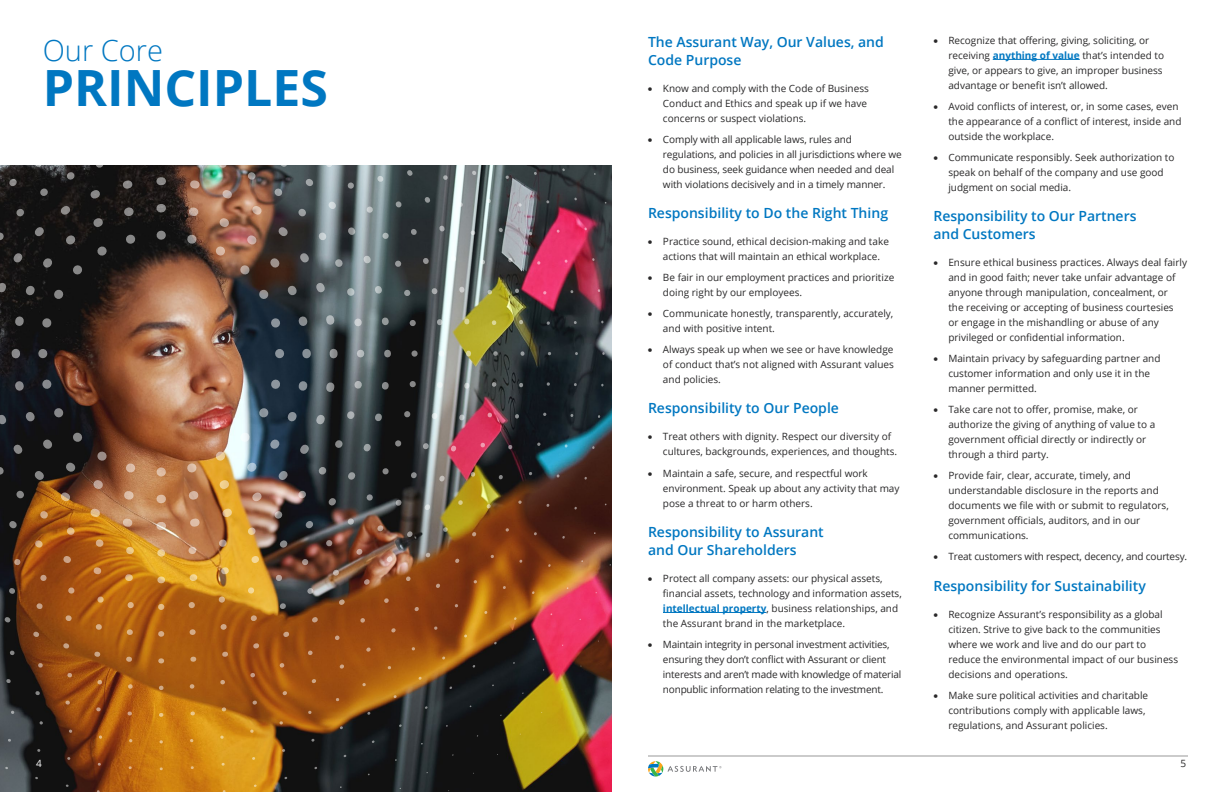
<style>
.page{position:relative;width:1224px;height:792px;background:#fff}
.page>*{position:absolute;margin:0;border:0;box-sizing:border-box;transform-origin:0 0}
.t1{font:700 50px "Open Sans";color:#0077c1}
.t2{font:300 29px "Open Sans";color:#0077c1}
.t3{font:600 14px/18px "Open Sans";color:#0077c1}
.t4{font:10px/15px "Open Sans";color:#292829}
.t5{font:10px/15px "Open Sans";letter-spacing:-.02em;color:#292829}
.t6{font:10px "Open Sans";color:#fff}
.s1{font-weight:700;color:#0077c1}
</style>
<div class="page">
<hr style="left:648px;top:756px;width:540px;height:1px;background:#989899">
<svg style="left:685px;top:766px;width:36px;height:6px"></svg>
<img style="left:0;top:165px;width:612px;height:627px">
<img style="left:176px;top:383px;width:508px;height:409px">
<svg style="left:0;top:638px;width:131px;height:154px;background:#683c1c"></svg>
<svg style="left:0;top:165px;width:147px;height:159px;background:#241e1c"></svg>
<img style="left:191px;top:165px;width:421px;height:174px">
<svg style="left:0;top:354px;width:142px;height:284px;background:#70421f"></svg>
<hr style="left:663px;top:612px;width:103px;height:1px;background:#0077c1">
<hr style="left:993px;top:59px;width:87px;height:1px;background:#0077c1">
<h2 class="t2" style="left:43px;top:30px;width:122px">Our Core</h2>
<h1 class="t1" style="left:43px;top:52px;width:287px">PRINCIPLES</h1>
<p class="t6" style="left:36px;top:756px;width:7px">4</p>
<h3 class="t3" style="left:648px;top:32px;width:237px">The Assurant Way, Our Values, and<br>Code Purpose</h3>
<p class="t4" style="left:663px;top:80px;width:207px;text-indent:-15px">• Know and comply with the Code of Business<br>Conduct and Ethics and speak up if we have concerns or suspect violations.</p>
<p class="t4" style="left:663px;top:132px;width:240px;text-indent:-15px">• Comply with all applicable laws, rules and regulations, and policies in all jurisdictions where we do business, seek guidance when needed and deal with violations decisively and in a timely manner.</p>
<h3 class="t3" style="left:648px;top:204px;width:242px">Responsibility to Do the Right Thing</h3>
<p class="t4" style="left:663px;top:234px;width:227px;text-indent:-15px">• Practice sound, ethical decision-making and take actions that will maintain an ethical workplace.</p>
<p class="t4" style="left:663px;top:270px;width:233px;text-indent:-15px">• Be fair in our employment practices and prioritize doing right by our employees.</p>
<p class="t4" style="left:663px;top:306px;width:232px;text-indent:-15px">• Communicate honestly, transparently, accurately, and with positive intent.</p>
<p class="t4" style="left:663px;top:342px;width:232px;text-align:justify;text-indent:-15px">• Always speak up when we see or have knowledge of conduct that’s not aligned with Assurant values and policies.</p>
<h3 class="t3" style="left:648px;top:399px;width:193px">Responsibility to Our People</h3>
<p class="t4" style="left:663px;top:429px;width:236px;text-indent:-15px">• Treat others with dignity. Respect our diversity of cultures, backgrounds, experiences, and thoughts.</p>
<p class="t4" style="left:663px;top:465px;width:238px;text-indent:-15px">• Maintain a safe, secure, and respectful work environment. Speak up about any activity that may pose a threat to or harm others.</p>
<h3 class="t3" style="left:648px;top:522px;width:177px">Responsibility to Assurant and Our Shareholders</h3>
<p class="t4" style="left:663px;top:570px;width:240px;text-indent:-15px">• Protect all company assets: our physical assets, financial assets, technology and information assets, <span class="s1">intellectual property</span>, business relationships, and the Assurant brand in the marketplace.</p>
<p class="t5" style="left:663px;top:636px;width:240px;text-indent:-15px">• Maintain integrity in personal investment activities, ensuring they don’t conflict with Assurant or client interests and aren’t made with knowledge of material nonpublic information relating to the investment.</p>
<p class="t4" style="left:948px;top:32px;width:217px;text-indent:-15px">• Recognize that offering, giving, soliciting, or receiving <span class="s1">anything of value</span> that’s intended to give, or appears to give, an improper business advantage or benefit isn’t allowed.</p>
<p class="t4" style="left:948px;top:98px;width:235px;text-indent:-15px">• Avoid conflicts of interest, or, in some cases, even the appearance of a conflict of interest, inside and outside the workplace.</p>
<p class="t4" style="left:948px;top:150px;width:228px;text-indent:-15px">• Communicate responsibly. Seek authorization to speak on behalf of the company and use good judgment on social media.</p>
<h3 class="t3" style="left:933px;top:207px;width:205px">Responsibility to Our Partners and Customers</h3>
<p class="t4" style="left:948px;top:255px;width:240px;text-indent:-15px">• Ensure ethical business practices. Always deal fairly and in good faith; never take unfair advantage of anyone through manipulation, concealment, or<br>the receiving or accepting of business courtesies<br>or engage in the mishandling or abuse of any privileged or confidential information.</p>
<p class="t4" style="left:948px;top:351px;width:214px;text-indent:-15px">• Maintain privacy by safeguarding partner and customer information and only use it in the manner permitted.</p>
<p class="t4" style="left:948px;top:402px;width:208px;text-indent:-15px">• Take care not to offer, promise, make, or authorize the giving of anything of value to a government official directly or indirectly or through a third party.</p>
<p class="t4" style="left:948px;top:468px;width:222px;text-indent:-15px">• Provide fair, clear, accurate, timely, and understandable disclosure in the reports and documents we file with or submit to regulators, government officials, auditors, and in our communications.</p>
<p class="t4" style="left:933px;top:549px;width:255px">• Treat customers with respect, decency, and courtesy.</p>
<h3 class="t3" style="left:933px;top:576px;width:214px">Responsibility for Sustainability</h3>
<p class="t4" style="left:948px;top:606px;width:231px;text-indent:-15px">• Recognize Assurant’s responsibility as a global citizen. Strive to give back to the communities where we work and live and do our part to reduce the environmental impact of our business decisions and operations.</p>
<p class="t4" style="left:948px;top:687px;width:201px;text-indent:-15px">• Make sure political activities and charitable contributions comply with applicable laws, regulations, and Assurant policies.</p>
<p class="t4" style="left:1181px;top:755px;width:7px">5</p>
</div>
